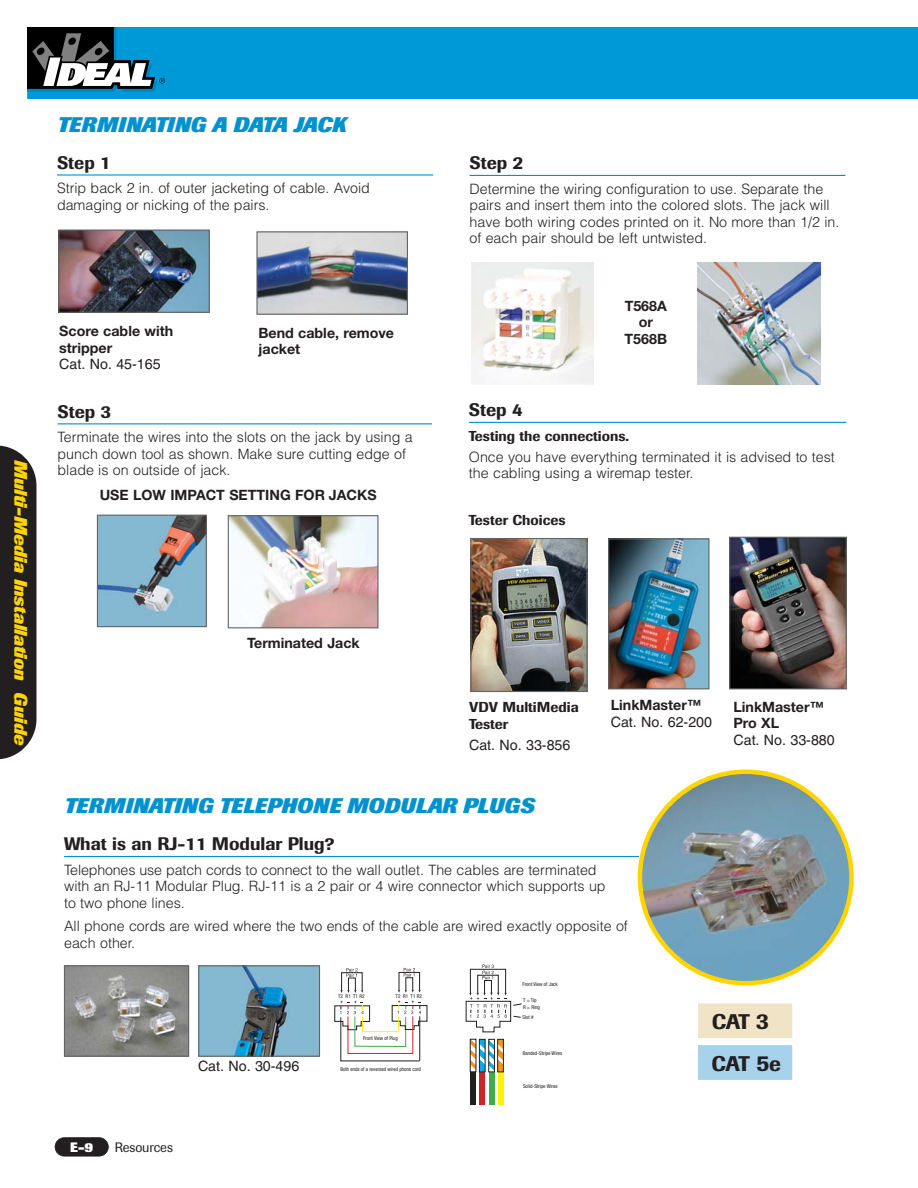
<style>
.page{position:relative;width:918px;height:1188px;background:#fff}
.page>*{position:absolute;margin:0;border:0;box-sizing:border-box;transform-origin:0 0}
.t1{font:italic 800 21px "Imago";color:#0092cf}
.t2{font:italic 800 21px "Imago";letter-spacing:-.02em;color:#0092cf}
.t3{font:500 21px "Imago";letter-spacing:-.05em;color:#231f20}
.t4{font:500 18px "Imago";color:#231f20}
.t5{font:italic 800 18px "Imago";color:#ffd400}
.t6{font:300 14.25px/16.5px "Helvetica";color:#231f20}
.t7{font:700 14.25px/16.5px "Helvetica Neue";color:#231f20}
.t8{font:14.25px "Helvetica";color:#231f20}
.t9{font:500 14.25px/16.5px "Imago";color:#231f20}
.t10{font:13.5px "Imago";letter-spacing:-.01em;color:#231f20}
.t11{font:800 13.5px "Imago";color:#fff}
.t12{font:condensed 5.25px/6.3px "Helvetica Neue";color:#231f20}
.s1{font-size:22.5px}
</style>
<div class="page">
<div style="left:55px;top:1138px;width:53px;height:18px;background:#231f20;border-radius:9px"></div>
<div style="left:55px;top:1137px;width:54px;height:19px;border:2px solid #231f20;border-radius:10px"></div>
<div style="left:165px;top:27px;width:753px;height:72px;background:#0099d8"></div>
<svg style="left:27px;top:27px;width:138px;height:72px"></svg>
<div style="left:0;top:446px;width:36px;height:313px;background:#231f20"></div>
<hr style="left:57px;top:174px;width:376px;height:2px;background:#0092cf">
<img style="left:60px;top:232px;width:148px;height:79px">
<div style="left:58px;top:230px;width:152px;height:83px;border:1px solid #636466"></div>
<hr style="left:58px;top:423px;width:374px;height:1px;background:#0092cf">
<hr style="left:469px;top:422px;width:377px;height:1px;background:#0092cf">
<img style="left:99px;top:517px;width:106px;height:108px">
<div style="left:97px;top:515px;width:110px;height:112px;border:1px solid #636466"></div>
<img style="left:230px;top:517px;width:146px;height:109px">
<div style="left:228px;top:515px;width:150px;height:113px;border:1px solid #636466"></div>
<img style="left:472px;top:540px;width:114px;height:150px">
<div style="left:470px;top:538px;width:118px;height:154px;border:1px solid #636466"></div>
<img style="left:610px;top:540px;width:98px;height:147px">
<div style="left:608px;top:538px;width:102px;height:151px;border:1px solid #636466"></div>
<img style="left:731px;top:539px;width:114px;height:148px">
<div style="left:729px;top:537px;width:118px;height:152px;border:1px solid #636466"></div>
<hr style="left:470px;top:175px;width:375px;height:1px;background:#0092cf">
<hr style="left:64px;top:856px;width:575px;height:1px;background:#0092cf">
<div style="left:697px;top:1044px;width:96px;height:37px;background:#a6d2ec"></div>
<div style="left:697px;top:1044px;width:97px;height:37px;border:2px solid #fff"></div>
<div style="left:697px;top:1003px;width:96px;height:36px;background:#f1e3c5"></div>
<div style="left:697px;top:1002px;width:97px;height:38px;border:2px solid #fff"></div>
<svg style="left:638px;top:770px;width:216px;height:216px"></svg>
<div style="left:484px;top:980px;width:8px;height:14px;border:1px solid #231f20"></div>
<div style="left:470px;top:969px;width:36px;height:25px;border:1px solid #231f20"></div>
<svg style="left:482px;top:965px;width:12px;height:14px"></svg>
<div style="left:470px;top:1073px;width:6px;height:32px;background:#231f20"></div>
<div style="left:479px;top:1073px;width:6px;height:32px;background:#d2232a"></div>
<div style="left:489px;top:1073px;width:5px;height:32px;background:#41ad49"></div>
<div style="left:498px;top:1073px;width:5px;height:32px;background:#fff200"></div>
<svg style="left:465px;top:993px;width:57px;height:40px"></svg>
<svg style="left:470px;top:1039px;width:32px;height:33px"></svg>
<div style="left:497px;top:1039px;width:7px;height:33px;border:1px solid #231f20"></div>
<img style="left:258px;top:233px;width:148px;height:80px">
<div style="left:256px;top:231px;width:152px;height:84px;border:1px solid #636466"></div>
<img style="left:471px;top:263px;width:123px;height:122px">
<img style="left:698px;top:263px;width:122px;height:122px">
<img style="left:66px;top:967px;width:121px;height:88px">
<div style="left:64px;top:965px;width:125px;height:92px;border:1px solid #636466"></div>
<img style="left:200px;top:967px;width:118px;height:88px">
<div style="left:198px;top:965px;width:122px;height:92px;border:1px solid #636466"></div>
<div style="left:348px;top:978px;width:8px;height:13px;border:1px solid #231f20"></div>
<div style="left:341px;top:973px;width:21px;height:18px;border:1px solid #231f20"></div>
<svg style="left:340px;top:990px;width:23px;height:3px"></svg>
<svg style="left:346px;top:968px;width:12px;height:9px"></svg>
<div style="left:406px;top:978px;width:7px;height:13px;border:1px solid #231f20"></div>
<div style="left:399px;top:972px;width:21px;height:19px;border:1px solid #231f20"></div>
<svg style="left:398px;top:990px;width:23px;height:3px"></svg>
<svg style="left:404px;top:968px;width:11px;height:9px"></svg>
<svg style="left:334px;top:1000px;width:94px;height:61px"></svg>
<p class="t5" style="left:27px;top:460px;width:287px;rotate:90deg">Multi-Media Installation Guide</p>
<h1 class="t2" style="left:57px;top:117px;width:291px">TERMINATING A DATA JACK</h1>
<p class="t4" style="left:57px;top:156px;width:55px">Step 1</p>
<p class="t6" style="left:57px;top:182px;width:314px">Strip back 2 in. of outer jacketing of cable. Avoid damaging or nicking of the pairs.</p>
<p class="t7" style="left:59px;top:324px;width:115px">Score cable with stripper</p>
<p class="t8" style="left:59px;top:359px;width:103px">Cat. No. 45-165</p>
<p class="t7" style="left:259px;top:326px;width:137px">Bend cable, remove jacket</p>
<p class="t4" style="left:58px;top:405px;width:55px">Step 3</p>
<p class="t6" style="left:58px;top:430px;width:357px">Terminate the wires into the slots on the jack by using a punch down tool as shown. Make sure cutting edge of blade is on outside of jack.</p>
<p class="t7" style="left:100px;top:488px;width:279px">USE LOW IMPACT SETTING FOR JACKS</p>
<p class="t7" style="left:247px;top:636px;width:114px">Terminated Jack</p>
<p class="t4" style="left:470px;top:157px;width:55px">Step 2</p>
<p class="t6" style="left:470px;top:182px;width:371px">Determine the wiring configuration to use. Separate the pairs and insert them into the colored slots. The jack will have both wiring codes printed on it. No more than 1/2 in. of each pair should be left untwisted.</p>
<p class="t7" style="left:625px;top:299px;width:44px;text-align:center">T568A or<br>T568B</p>
<p class="t4" style="left:469px;top:403px;width:55px">Step 4</p>
<p class="t9" style="left:469px;top:429px;width:162px">Testing the connections.</p>
<p class="t6" style="left:469px;top:450px;width:367px">Once you have everything terminated it is advised to test the cabling using a wiremap tester.</p>
<p class="t9" style="left:469px;top:514px;width:98px">Tester Choices</p>
<p class="t9" style="left:469px;top:700px;width:111px">VDV MultiMedia<br>Tester</p>
<p class="t8" style="left:469px;top:740px;width:103px">Cat. No. 33-856</p>
<p class="t7" style="left:611px;top:698px;width:92px">LinkMaster™</p>
<p class="t8" style="left:611px;top:717px;width:103px">Cat. No. 62-200</p>
<p class="t7" style="left:733px;top:700px;width:92px">LinkMaster™<br>Pro XL</p>
<p class="t8" style="left:733px;top:734px;width:103px">Cat. No. 33-880</p>
<h1 class="t1" style="left:64px;top:798px;width:472px">TERMINATING TELEPHONE MODULAR PLUGS</h1>
<p class="t4" style="left:64px;top:838px;width:272px">What is an RJ-11 Modular Plug?</p>
<p class="t6" style="left:64px;top:863px;width:543px">Telephones use patch cords to connect to the wall outlet. The cables are terminated with an RJ-11 Modular Plug. RJ-11 is a 2 pair or 4 wire connector which supports up to two phone lines.</p>
<p class="t6" style="left:64px;top:920px;width:565px">All phone cords are wired where the two ends of the cable are wired exactly opposite of each other.</p>
<p class="t8" style="left:198px;top:1060px;width:103px">Cat. No. 30-496</p>
<p class="t11" style="left:70px;top:1142px;width:25px">E-9</p>
<p class="t10" style="left:115px;top:1143px;width:60px">Resources</p>
<p class="t12" style="left:338px;top:994px;width:28px">T2 R1 T1 R2</p>
<p class="t12" style="left:396px;top:994px;width:28px">T2 R1 T1 R2</p>
<p class="t12" style="left:363px;top:1035px;width:36px">Front View of Plug</p>
<p class="t12" style="left:340px;top:1066px;width:82px">Both ends of a reversed wired phone cord</p>
<p class="t12" style="left:523px;top:981px;width:37px">Front View of Jack</p>
<p class="t12" style="left:523px;top:998px;width:18px">T = Tip<br>R = Ring</p>
<p class="t12" style="left:523px;top:1014px;width:13px">Slot #</p>
<p class="t12" style="left:523px;top:1050px;width:41px">Banded-Stripe Wires</p>
<p class="t12" style="left:523px;top:1084px;width:36px">Solid-Stripe Wires</p>
<h1 class="t3" style="left:712px;top:1014px;width:59px">CAT <span class="s1">3</span></h1>
<h1 class="t3" style="left:712px;top:1056px;width:71px">CAT <span class="s1">5</span>e</h1>
</div>
